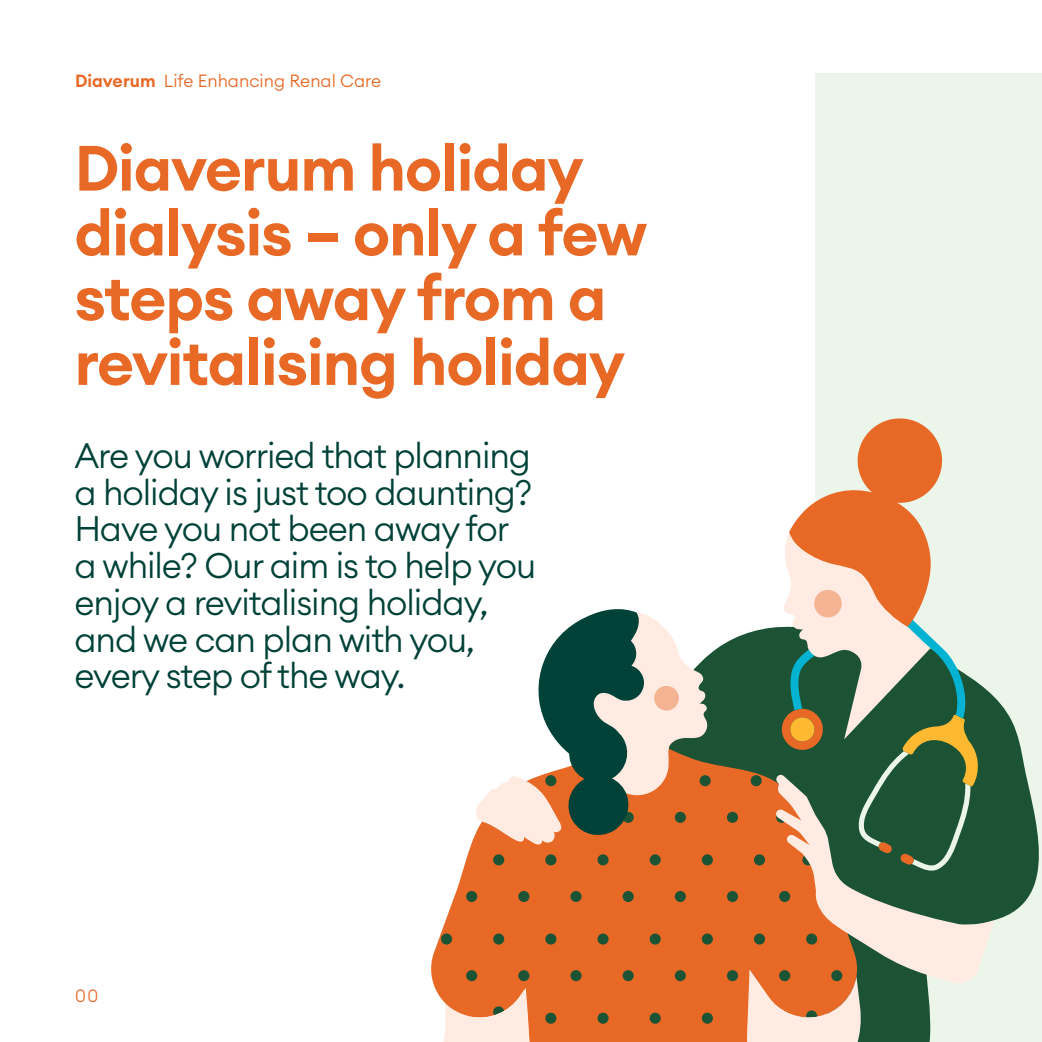
<style>
.page{position:relative;width:1042px;height:1042px;background:#fff}
.page>*{position:absolute;margin:0;border:0;box-sizing:border-box;transform-origin:0 0}
.t1{font:600 63px/64.8px "Euclid Circular A";letter-spacing:-.02em;color:#e86926}
.t2{font:300 35px/36.8px "Euclid Circular A";letter-spacing:-.03em;color:#004138}
.t3{font:300 17.5px "Euclid Circular A";color:#e86926}
.s1{font-weight:600}
</style>
<div class="page">
<div style="left:815px;top:74px;width:227px;height:968px;background:#ecf5e9"></div>
<svg style="left:981px;top:685px;width:58px;height:236px;fill:#1c5334"></svg>
<svg style="left:431px;top:900px;width:22px;height:142px"></svg>
<div style="left:441px;top:933px;width:11px;height:11px;background:#1c5334;border-radius:50%"></div>
<svg style="left:441px;top:1012px;width:11px;height:12px"></svg>
<svg style="left:981px;top:774px;width:13px;height:186px;background:#487358"></svg>
<svg style="left:453px;top:418px;width:528px;height:624px"></svg>
<p class="t3" style="left:75px;top:69px;width:308px"><span class="s1">Diaverum</span> Life Enhancing Renal Care</p>
<p class="t1" style="left:74px;top:136px;width:574px">Diaverum holiday dialysis – only a few steps away from a revitalising holiday</p>
<p class="t2" style="left:74px;top:436px;width:463px">Are you worried that planning a holiday is just too daunting?<br>Have you not been away for a while? Our aim is to help you enjoy a revitalising holiday, and we can plan with you, every step of the way.</p>
<p class="t3" style="left:75px;top:984px;width:25px">00</p>
</div>
